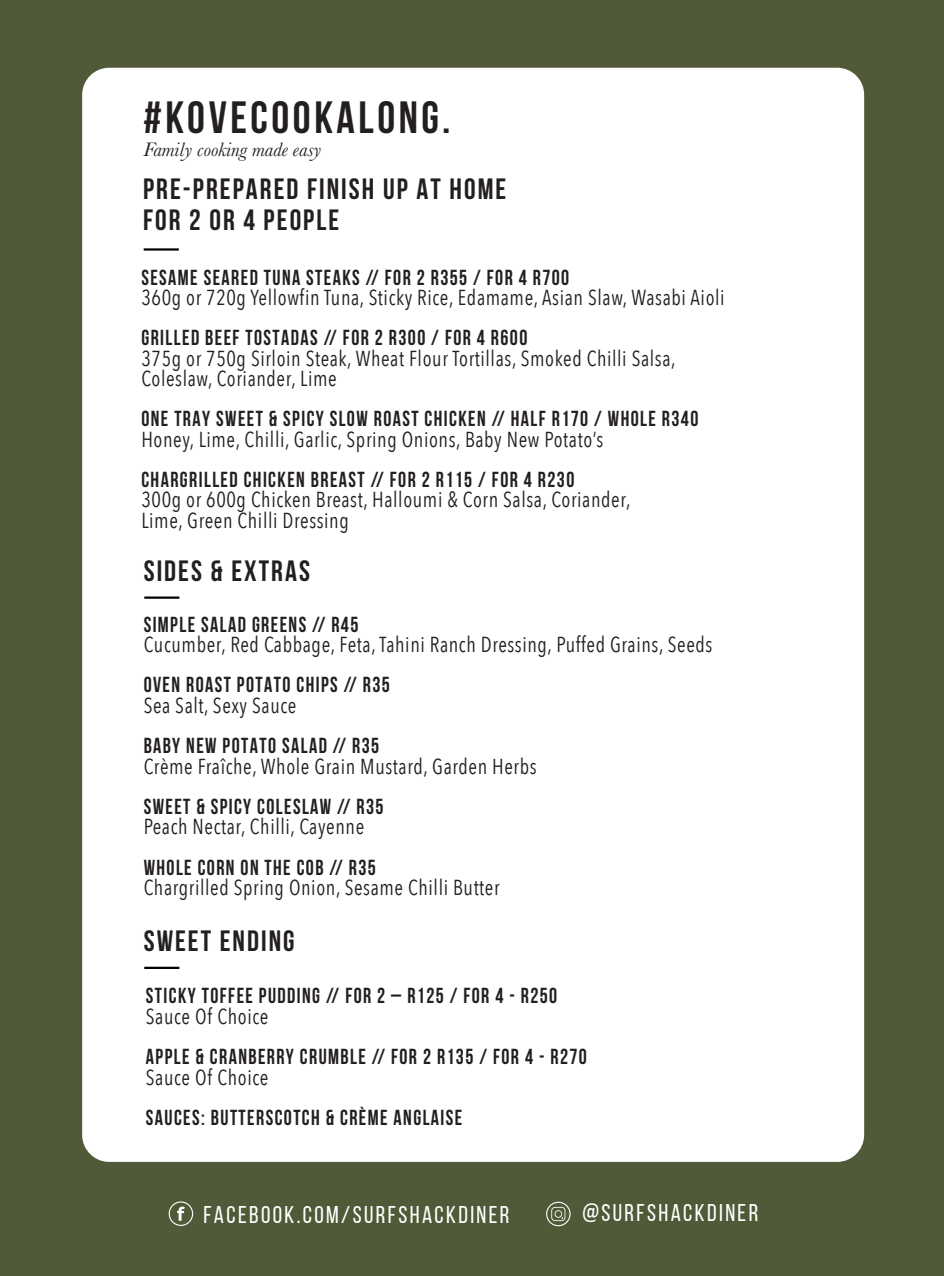
<style>
.page{position:relative;width:944px;height:1276px;background:#505a38}
.page>*{position:absolute;margin:0;border:0;box-sizing:border-box;transform-origin:0 0}
.t1{font:700 45px "Bebas Neue";letter-spacing:.08em;color:#231f20}
.t2{font:700 29.25px "Bebas Neue";letter-spacing:.07em;color:#231f20}
.t3{font:24.07px "Bebas Neue";letter-spacing:.1em;color:#fff}
.t4{font:21.6px "Avenir Next Condensed";letter-spacing:.03em;color:#231f20;scale:.94 1}
.t5{font:700 21.6px "Bebas Neue";letter-spacing:.07em;color:#231f20;scale:.94 1}
.t6{font:italic 20.25px "Baskerville";color:#231f20}
</style>
<div class="page">
<div style="left:82px;top:68px;width:782px;height:1094px;background:#fff;border-radius:27px"></div>
<hr style="left:144px;top:248px;width:35px;height:3px;background:#000">
<svg style="left:177px;top:1206px;width:8px;height:14px"></svg>
<svg style="left:551px;top:1207px;width:14px;height:14px"></svg>
<div style="left:169px;top:1201px;width:24px;height:25px;border:1px solid #fff;border-radius:50%"></div>
<div style="left:546px;top:1201px;width:25px;height:25px;border:1px solid #fff;border-radius:50%"></div>
<hr style="left:144px;top:596px;width:35px;height:3px;background:#000">
<hr style="left:144px;top:966px;width:35px;height:3px;background:#000">
<p class="t1" style="left:143px;top:92px;width:309px">#KOVECOOKALONG.</p>
<p class="t6" style="left:143px;top:136px;width:179px">Family cooking made easy</p>
<p class="t2" style="left:143px;top:173px;width:365px">PRE-PREPARED FINISH UP AT HOME</p>
<p class="t2" style="left:143px;top:204px;width:198px">FOR 2 OR 4 PEOPLE</p>
<p class="t5" style="left:141px;top:265px;width:457px">SESAME SEARED TUNA STEAKS // FOR 2 R355 / FOR 4 R700</p>
<p class="t4" style="left:141px;top:279px;width:622px">360g or 720g Yellowfin Tuna, Sticky Rice, Edamame, Asian Slaw, Wasabi Aioli</p>
<p class="t5" style="left:141px;top:326px;width:412px">GRILLED BEEF TOSTADAS // FOR 2 R300 / FOR 4 R600</p>
<p class="t4" style="left:141px;top:339px;width:570px">375g or 750g Sirloin Steak, Wheat Flour Tortillas, Smoked Chilli Salsa,</p>
<p class="t4" style="left:141px;top:360px;width:209px">Coleslaw, Coriander, Lime</p>
<p class="t5" style="left:141px;top:407px;width:594px">ONE TRAY SWEET &amp; SPICY SLOW ROAST CHICKEN // HALF R170 / WHOLE R340</p>
<p class="t4" style="left:141px;top:420px;width:493px">Honey, Lime, Chilli, Garlic, Spring Onions, Baby New Potato’s</p>
<p class="t5" style="left:141px;top:468px;width:462px">CHARGRILLED CHICKEN BREAST // FOR 2 R115 / FOR 4 R230</p>
<p class="t4" style="left:141px;top:481px;width:522px">300g or 600g Chicken Breast, Halloumi &amp; Corn Salsa, Coriander,</p>
<p class="t4" style="left:141px;top:501px;width:222px">Lime, Green Chilli Dressing</p>
<p class="t2" style="left:144px;top:554px;width:168px">SIDES &amp; EXTRAS</p>
<p class="t5" style="left:144px;top:612px;width:230px">SIMPLE SALAD GREENS // R45</p>
<p class="t4" style="left:144px;top:626px;width:607px">Cucumber, Red Cabbage, Feta, Tahini Ranch Dressing, Puffed Grains, Seeds</p>
<p class="t5" style="left:144px;top:673px;width:263px">OVEN ROAST POTATO CHIPS // R35</p>
<p class="t4" style="left:144px;top:686px;width:164px">Sea Salt, Sexy Sauce</p>
<p class="t5" style="left:144px;top:734px;width:252px">BABY NEW POTATO SALAD // R35</p>
<p class="t4" style="left:144px;top:747px;width:420px">Crème Fraîche, Whole Grain Mustard, Garden Herbs</p>
<p class="t5" style="left:144px;top:794px;width:257px">SWEET &amp; SPICY COLESLAW // R35</p>
<p class="t4" style="left:144px;top:808px;width:236px">Peach Nectar, Chilli, Cayenne</p>
<p class="t5" style="left:144px;top:855px;width:248px">WHOLE CORN ON THE COB // R35</p>
<p class="t4" style="left:144px;top:869px;width:380px">Chargrilled Spring Onion, Sesame Chilli Butter</p>
<p class="t2" style="left:144px;top:925px;width:153px">SWEET ENDING</p>
<p class="t5" style="left:146px;top:984px;width:439px">STICKY TOFFEE PUDDING // FOR 2 – R125 / FOR 4 - R250</p>
<p class="t4" style="left:146px;top:997px;width:132px">Sauce Of Choice</p>
<p class="t5" style="left:146px;top:1045px;width:471px">APPLE &amp; CRANBERRY CRUMBLE // FOR 2 R135 / FOR 4 - R270</p>
<p class="t4" style="left:146px;top:1058px;width:132px">Sauce Of Choice</p>
<p class="t5" style="left:146px;top:1105px;width:338px">SAUCES: BUTTERSCOTCH &amp; CRÈME ANGLAISE</p>
<p class="t3" style="left:204px;top:1201px;width:307px">FACEBOOK.COM/SURFSHACKDINER</p>
<p class="t3" style="left:582px;top:1199px;width:177px">@SURFSHACKDINER</p>
</div>
